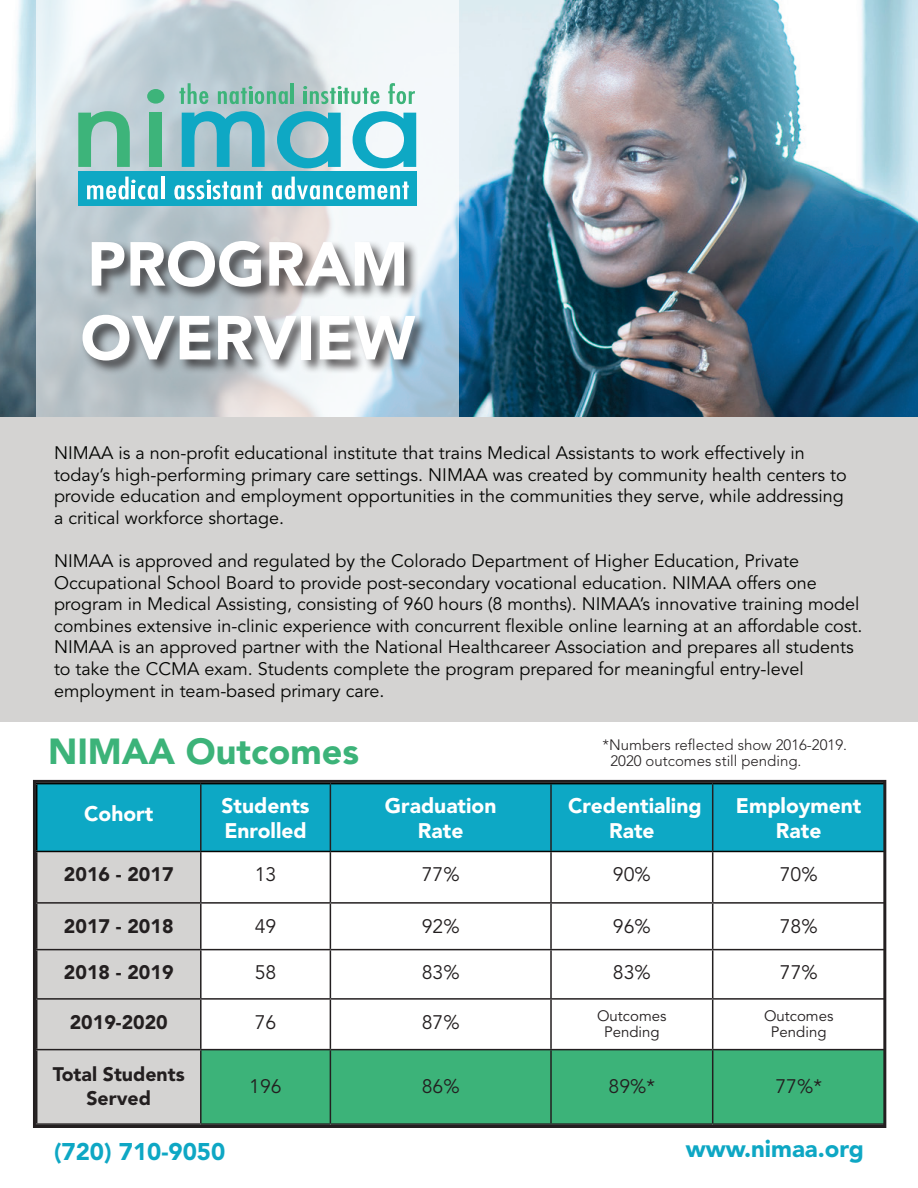
<style>
.page{position:relative;width:918px;height:1188px;background:#fff}
.page>*{position:absolute;margin:0;border:0;box-sizing:border-box;transform-origin:0 0}
.t1{font:900 61.5px/73.8px "Avenir LT Pro";color:#fff}
.t2{font:900 36px "Avenir LT Pro";color:#3cb379}
.t3{font:900 24px "Avenir LT Pro";color:#0ea7c4}
.t4{font:900 21px/25.2px "Avenir LT Pro";color:#fff;text-align:center}
.t5{font:900 19.5px/24px "Avenir LT Pro";color:#231f20;text-align:center}
.t6{font:19.5px "Avenir LT Pro";color:#231f20}
.t7{font:18px/21.6px "Avenir LT Pro";color:#040503}
.t8{font:300 15px/16.5px "Avenir LT Pro";color:#231f20}
.t9{font:15px/16.5px "Avenir LT Pro";color:#231f20;text-align:center}
</style>
<div class="page">
<img style="left:0;top:0;width:918px;height:417px">
<svg style="left:37px;top:0;width:422px;height:417px"></svg>
<div style="left:78px;top:172px;width:338px;height:34px;background:#0ea8c4"></div>
<svg style="left:87px;top:177px;width:71px;height:22px"></svg>
<hr style="left:161px;top:177px;width:3px;height:22px;background:#fff">
<svg style="left:174px;top:180px;width:89px;height:19px"></svg>
<svg style="left:272px;top:177px;width:137px;height:22px"></svg>
<svg style="left:179px;top:83px;width:29px;height:21px"></svg>
<svg style="left:218px;top:86px;width:70px;height:18px"></svg>
<hr style="left:291px;top:83px;width:3px;height:21px;background:#3db47a">
<svg style="left:303px;top:86px;width:76px;height:18px"></svg>
<svg style="left:388px;top:83px;width:27px;height:21px"></svg>
<svg style="left:78px;top:111px;width:52px;height:56px;background:#78c1a4"></svg>
<div style="left:147px;top:89px;width:17px;height:15px;background:#3db47a;border-radius:50%"></div>
<div style="left:149px;top:113px;width:13px;height:54px;background:#3db47a"></div>
<svg style="left:182px;top:111px;width:83px;height:56px;background:#5bb5c7"></svg>
<svg style="left:277px;top:111px;width:64px;height:57px;background:#5eb6c7"></svg>
<svg style="left:353px;top:111px;width:63px;height:57px"></svg>
<div style="left:81px;top:239px;width:349px;height:136px;background:#231f20;opacity:.75"></div>
<div style="left:0;top:417px;width:918px;height:304px;background:#d4d3d2"></div>
<div style="left:37px;top:784px;width:845px;height:67px;background:#0da8c5"></div>
<div style="left:37px;top:852px;width:163px;height:271px;background:#d4d3d2"></div>
<div style="left:202px;top:1050px;width:680px;height:73px;background:#3cb379"></div>
<hr style="left:200px;top:852px;width:2px;height:50px;background:#231f20">
<hr style="left:330px;top:852px;width:1px;height:50px;background:#231f20">
<hr style="left:550px;top:852px;width:2px;height:50px;background:#231f20">
<hr style="left:712px;top:852px;width:1px;height:50px;background:#231f20">
<hr style="left:36px;top:902px;width:165px;height:2px;background:#231f20">
<hr style="left:201px;top:902px;width:129px;height:2px;background:#231f20">
<hr style="left:200px;top:904px;width:2px;height:45px;background:#231f20">
<hr style="left:330px;top:902px;width:221px;height:2px;background:#231f20">
<hr style="left:330px;top:904px;width:1px;height:45px;background:#231f20">
<hr style="left:551px;top:902px;width:162px;height:2px;background:#231f20">
<hr style="left:550px;top:904px;width:2px;height:45px;background:#231f20">
<hr style="left:713px;top:902px;width:173px;height:2px;background:#231f20">
<hr style="left:712px;top:904px;width:1px;height:45px;background:#231f20">
<hr style="left:36px;top:949px;width:165px;height:1px;background:#231f20">
<hr style="left:201px;top:949px;width:129px;height:1px;background:#231f20">
<hr style="left:200px;top:950px;width:2px;height:48px;background:#231f20">
<hr style="left:330px;top:949px;width:221px;height:1px;background:#231f20">
<hr style="left:330px;top:950px;width:1px;height:48px;background:#231f20">
<hr style="left:551px;top:949px;width:162px;height:1px;background:#231f20">
<hr style="left:550px;top:950px;width:2px;height:48px;background:#231f20">
<hr style="left:713px;top:949px;width:173px;height:1px;background:#231f20">
<hr style="left:712px;top:950px;width:1px;height:48px;background:#231f20">
<hr style="left:200px;top:1000px;width:2px;height:49px;background:#231f20">
<hr style="left:330px;top:1000px;width:1px;height:49px;background:#231f20">
<hr style="left:550px;top:1000px;width:2px;height:49px;background:#231f20">
<hr style="left:712px;top:1000px;width:1px;height:49px;background:#231f20">
<hr style="left:200px;top:784px;width:2px;height:67px;background:#231f20">
<hr style="left:330px;top:784px;width:1px;height:67px;background:#231f20">
<hr style="left:550px;top:784px;width:2px;height:67px;background:#231f20">
<hr style="left:712px;top:784px;width:1px;height:67px;background:#231f20">
<hr style="left:36px;top:851px;width:165px;height:1px;background:#040503">
<hr style="left:201px;top:851px;width:129px;height:1px;background:#040503">
<hr style="left:330px;top:851px;width:221px;height:1px;background:#040503">
<hr style="left:551px;top:851px;width:162px;height:1px;background:#040503">
<hr style="left:713px;top:851px;width:173px;height:1px;background:#040503">
<hr style="left:36px;top:998px;width:165px;height:2px;background:#231f20">
<hr style="left:201px;top:998px;width:129px;height:2px;background:#231f20">
<hr style="left:330px;top:998px;width:221px;height:2px;background:#231f20">
<hr style="left:551px;top:998px;width:162px;height:2px;background:#231f20">
<hr style="left:713px;top:998px;width:173px;height:2px;background:#231f20">
<hr style="left:36px;top:1049px;width:165px;height:1px;background:#231f20">
<hr style="left:201px;top:1049px;width:129px;height:1px;background:#231f20">
<hr style="left:200px;top:1050px;width:2px;height:73px;background:#231f20">
<hr style="left:330px;top:1049px;width:221px;height:1px;background:#231f20">
<hr style="left:330px;top:1050px;width:1px;height:73px;background:#231f20">
<hr style="left:551px;top:1049px;width:162px;height:1px;background:#231f20">
<hr style="left:550px;top:1050px;width:2px;height:73px;background:#231f20">
<hr style="left:713px;top:1049px;width:173px;height:1px;background:#231f20">
<hr style="left:712px;top:1050px;width:1px;height:73px;background:#231f20">
<hr style="left:36px;top:1123px;width:165px;height:2px;background:#231f20">
<hr style="left:201px;top:1123px;width:129px;height:2px;background:#231f20">
<hr style="left:330px;top:1123px;width:221px;height:2px;background:#231f20">
<hr style="left:551px;top:1123px;width:162px;height:2px;background:#231f20">
<hr style="left:713px;top:1123px;width:173px;height:2px;background:#231f20">
<div style="left:33px;top:780px;width:853px;height:348px;border:3px solid #231f20"></div>
<h1 class="t1" style="left:80px;top:227px;width:336px">PROGRAM<br>OVERVIEW</h1>
<p class="t7" style="left:54px;top:442px;width:794px">NIMAA is a non-profit educational institute that trains Medical Assistants to work effectively in today’s high-performing primary care settings. NIMAA was created by community health centers to provide education and employment opportunities in the communities they serve, while addressing a critical workforce shortage.</p>
<p class="t7" style="left:54px;top:550px;width:810px">NIMAA is approved and regulated by the Colorado Department of Higher Education, Private Occupational School Board to provide post-secondary vocational education. NIMAA offers one program in Medical Assisting, consisting of 960 hours (8 months). NIMAA’s innovative training model combines extensive in-clinic experience with concurrent flexible online learning at an affordable cost.<br>NIMAA is an approved partner with the National Healthcareer Association and prepares all students to take the CCMA exam. Students complete the program prepared for meaningful entry-level employment in team-based primary care.</p>
<h2 class="t2" style="left:48px;top:730px;width:313px">NIMAA Outcomes</h2>
<p class="t8" style="left:610px;top:736px;width:238px;text-indent:-8px">*Numbers reflected show 2016-2019.<br>2020 outcomes still pending.</p>
<p class="t4" style="left:84px;top:801px;width:71px">Cohort</p>
<p class="t4" style="left:221px;top:793px;width:90px;text-align:left">Students<br>Enrolled</p>
<p class="t4" style="left:385px;top:793px;width:113px">Graduation<br>Rate</p>
<p class="t4" style="left:568px;top:793px;width:135px">Credentialing<br>Rate</p>
<p class="t4" style="left:736px;top:793px;width:127px">Employment<br>Rate</p>
<p class="t5" style="left:64px;top:862px;width:111px">2016 - 2017</p>
<p class="t6" style="left:255px;top:863px;width:23px">13</p>
<p class="t6" style="left:422px;top:863px;width:39px">77%</p>
<p class="t6" style="left:613px;top:863px;width:39px">90%</p>
<p class="t6" style="left:780px;top:863px;width:39px">70%</p>
<p class="t5" style="left:64px;top:914px;width:111px">2017 - 2018</p>
<p class="t6" style="left:255px;top:914px;width:23px">49</p>
<p class="t6" style="left:422px;top:914px;width:39px">92%</p>
<p class="t6" style="left:613px;top:914px;width:39px">96%</p>
<p class="t6" style="left:780px;top:914px;width:39px">78%</p>
<p class="t5" style="left:64px;top:961px;width:111px">2018 - 2019</p>
<p class="t6" style="left:255px;top:961px;width:23px">58</p>
<p class="t6" style="left:422px;top:961px;width:39px">83%</p>
<p class="t6" style="left:613px;top:961px;width:39px">83%</p>
<p class="t6" style="left:780px;top:961px;width:39px">77%</p>
<p class="t5" style="left:70px;top:1010px;width:100px">2019-2020</p>
<p class="t6" style="left:255px;top:1010px;width:23px">76</p>
<p class="t6" style="left:422px;top:1010px;width:39px">87%</p>
<p class="t9" style="left:597px;top:1008px;width:71px">Outcomes<br>Pending</p>
<p class="t9" style="left:764px;top:1008px;width:71px">Outcomes<br>Pending</p>
<p class="t5" style="left:53px;top:1062px;width:134px">Total Students<br>Served</p>
<p class="t6" style="left:249px;top:1075px;width:34px">196</p>
<p class="t6" style="left:422px;top:1075px;width:39px">86%</p>
<p class="t6" style="left:609px;top:1075px;width:48px">89%*</p>
<p class="t6" style="left:775px;top:1075px;width:48px">77%*</p>
<h3 class="t3" style="left:54px;top:1137px;width:173px">(720) 710-9050</h3>
<h3 class="t3" style="left:686px;top:1134px;width:180px">www.nimaa.org</h3>
</div>
